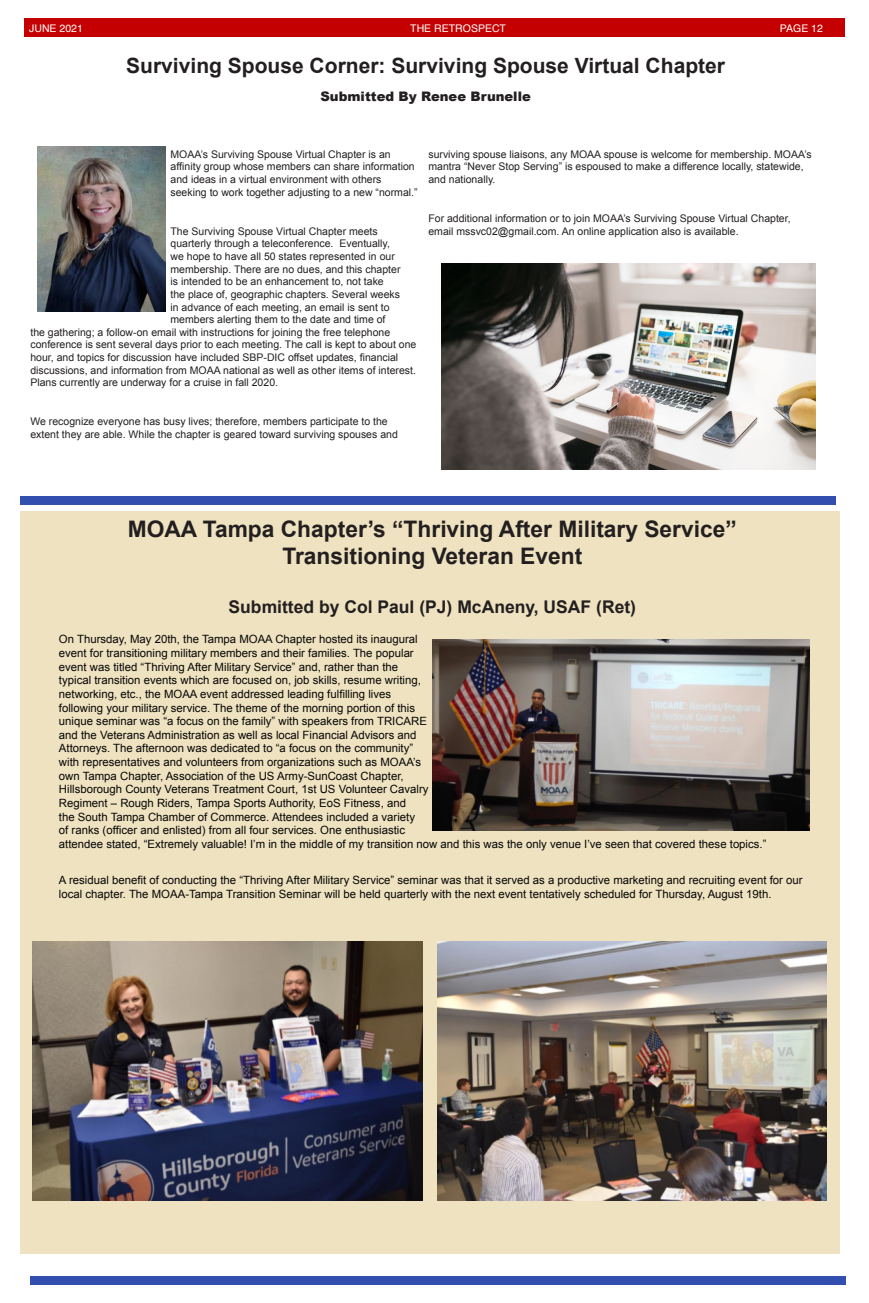
<style>
.page{position:relative;width:869px;height:1303px;background:#fff}
.page>*{position:absolute;margin:0;border:0;box-sizing:border-box;transform-origin:0 0}
.t1{font:700 22.75px/27.3px "Arial";color:#231f20;text-align:center}
.t2{font:700 21px "Arial";color:#231f20}
.t3{font:700 17.5px "Arial";color:#231f20}
.t4{font:900 13.12px "Arial";color:#231f20}
.t5{font:11.38px/13.7px "Arial";color:#060606}
.t6{font:10.5px/12.6px "Arial";color:#231f20}
.t7{font:10.5px "Helvetica";color:#fff}
</style>
<div class="page">
<div style="left:20px;top:511px;width:819px;height:742px;background:#efe2c0"></div>
<div style="left:24px;top:19px;width:820px;height:18px;background:#c50000"></div>
<div style="left:30px;top:1275px;width:815px;height:9px;background:#324fb0"></div>
<div style="left:20px;top:496px;width:815px;height:9px;background:#324fb0"></div>
<img style="left:38px;top:146px;width:127px;height:166px">
<img style="left:441px;top:263px;width:374px;height:206px">
<img style="left:432px;top:639px;width:377px;height:191px">
<img style="left:33px;top:941px;width:389px;height:259px">
<img style="left:437px;top:941px;width:389px;height:259px">
<p class="t7" style="left:29px;top:20px;width:55px">JUNE 2021</p>
<p class="t7" style="left:410px;top:20px;width:97px">THE RETROSPECT</p>
<p class="t7" style="left:779px;top:20px;width:44px">PAGE 12</p>
<p class="t2" style="left:126px;top:52px;width:600px">Surviving Spouse Corner: Surviving Spouse Virtual Chapter</p>
<p class="t4" style="left:320px;top:87px;width:212px">Submitted By Renee Brunelle</p>
<p class="t6" style="left:170px;top:148px;width:248px">MOAA’s Surviving Spouse Virtual Chapter is an affinity group whose members can share information and ideas in a virtual environment with others seeking to work together adjusting to a new “normal.”</p>
<p class="t6" style="left:170px;top:225px;width:208px">The Surviving Spouse Virtual Chapter meets</p>
<p class="t6" style="left:170px;top:237px;width:221px">quarterly through a teleconference. Eventually,</p>
<p class="t6" style="left:170px;top:250px;width:226px">we hope to have all 50 states represented in our</p>
<p class="t6" style="left:170px;top:263px;width:231px">membership. There are no dues, and this chapter</p>
<p class="t6" style="left:170px;top:275px;width:215px">is intended to be an enhancement to, not take</p>
<p class="t6" style="left:170px;top:288px;width:231px">the place of, geographic chapters. Several weeks</p>
<p class="t6" style="left:170px;top:300px;width:220px">in advance of each meeting, an email is sent to</p>
<p class="t6" style="left:170px;top:313px;width:216px">members alerting them to the date and time of</p>
<p class="t6" style="left:30px;top:326px;width:361px">the gathering; a follow-on email with instructions for joining the free telephone</p>
<p class="t6" style="left:30px;top:338px;width:387px">conference is sent several days prior to each meeting. The call is kept to about one</p>
<p class="t6" style="left:30px;top:351px;width:369px">hour, and topics for discussion have included SBP-DIC offset updates, financial</p>
<p class="t6" style="left:30px;top:363px;width:387px">discussions, and information from MOAA national as well as other items of interest.</p>
<p class="t6" style="left:30px;top:376px;width:249px">Plans currently are underway for a cruise in fall 2020.</p>
<p class="t6" style="left:30px;top:415px;width:369px">We recognize everyone has busy lives; therefore, members participate to the extent they are able. While the chapter is geared toward surviving spouses and</p>
<p class="t6" style="left:428px;top:148px;width:385px">surviving spouse liaisons, any MOAA spouse is welcome for membership. MOAA’s mantra “Never Stop Serving” is espoused to make a difference locally, statewide, and nationally.</p>
<p class="t6" style="left:428px;top:212px;width:363px">For additional information or to join MOAA’s Surviving Spouse Virtual Chapter, email mssvc02@gmail.com. An online application also is available.</p>
<p class="t1" style="left:128px;top:516px;width:610px">MOAA Tampa Chapter’s “Thriving After Military Service”<br>Transitioning Veteran Event</p>
<p class="t3" style="left:228px;top:595px;width:409px">Submitted by Col Paul (PJ) McAneny, USAF (Ret)</p>
<p class="t5" style="left:59px;top:632px;width:708px">On Thursday, May 20th, the Tampa MOAA Chapter hosted its inaugural<br>event for transitioning military members and their families. The popular<br>event was titled “Thriving After Military Service” and, rather than the<br>typical transition events which are focused on, job skills, resume writing,<br>networking, etc., the MOAA event addressed leading fulfilling lives<br>following your military service. The theme of the morning portion of this<br>unique seminar was “a focus on the family” with speakers from TRICARE<br>and the Veterans Administration as well as local Financial Advisors and<br>Attorneys. The afternoon was dedicated to “a focus on the community”<br>with representatives and volunteers from organizations such as MOAA’s<br>own Tampa Chapter, Association of the US Army-SunCoast Chapter,<br>Hillsborough County Veterans Treatment Court, 1st US Volunteer Cavalry<br>Regiment – Rough Riders, Tampa Sports Authority, EoS Fitness, and<br>the South Tampa Chamber of Commerce. Attendees included a variety<br>of ranks (officer and enlisted) from all four services. One enthusiastic<br>attendee stated, “Extremely valuable! I’m in the middle of my transition now and this was the only venue I’ve seen that covered these topics.”</p>
<p class="t5" style="left:59px;top:873px;width:744px">A residual benefit of conducting the “Thriving After Military Service” seminar was that it served as a productive marketing and recruiting event for our local chapter. The MOAA-Tampa Transition Seminar will be held quarterly with the next event tentatively scheduled for Thursday, August 19th.</p>
</div>
